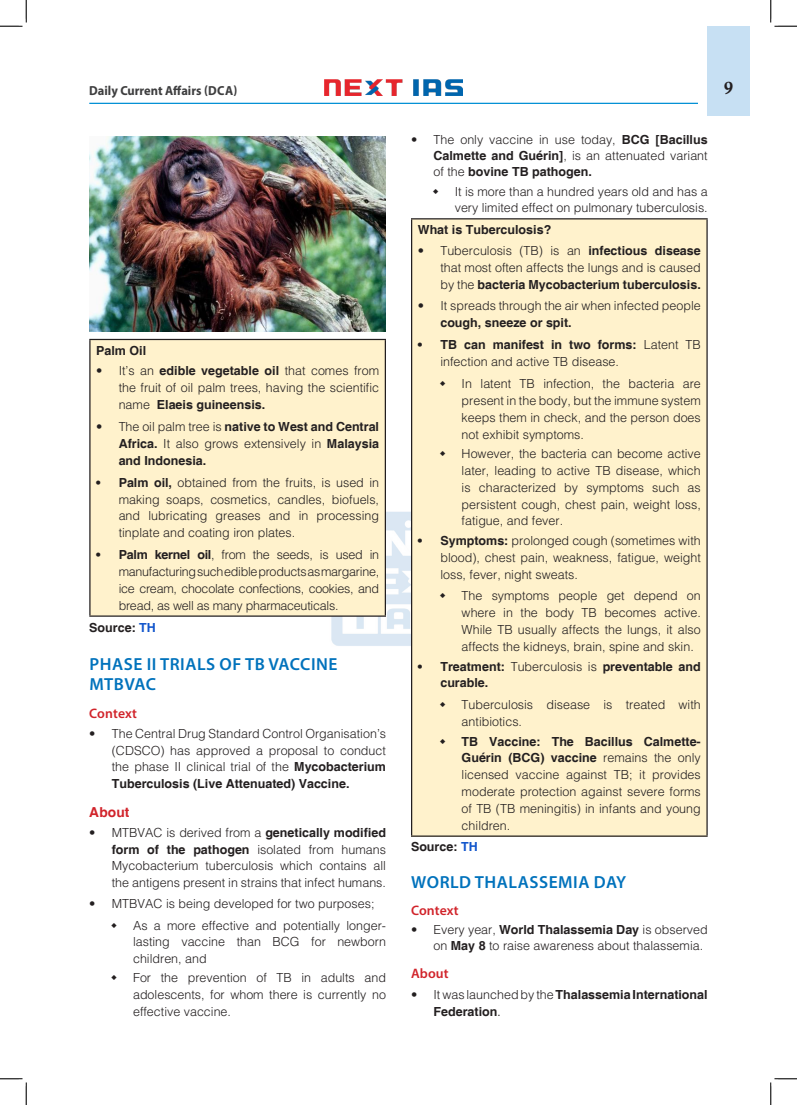
<style>
.page{position:relative;width:797px;height:1105px;background:#fff}
.page>*{position:absolute;margin:0;border:0;box-sizing:border-box;transform-origin:0 0}
.H-1{font:600 17.5px/19.8px "Myriad Pro";letter-spacing:.03em;color:#0072bc}
.t1{font:17.5px "Calis MT Bol";color:#231f20}
.H-2{font:600 13.75px "Myriad Pro";letter-spacing:.005em;color:#d1232a}
.H-2-2{font:700 13.75px "Helvetica";letter-spacing:.01em;color:#d1232a}
.t2{font:700 13.12px "Myriad Pro";color:#3e3e3f;scale:.95 1}
.t3{font:300 12.5px/16.9px "Helvetica";color:#231f20;text-align:justify}
.body{font:700 12.5px/16.9px "Helvetica";color:#231f20}
.s1{font-weight:700}
.s2{font-weight:300}
.s3{color:#15c}
.s4{font-family:"Times New Roman";font-weight:400}
</style>
<div class="page">
<div style="left:707px;top:26px;width:43px;height:89px;background:#c7e0f3"></div>
<img style="left:325px;top:80px;width:137px;height:15px">
<hr style="left:89px;top:103px;width:609px;height:1px;background:#008fd5">
<img style="left:331px;top:511px;width:80px;height:135px">
<img style="left:89px;top:136px;width:297px;height:196px">
<div style="left:90px;top:339px;width:295px;height:277px;background:#fff2cc"></div>
<hr style="left:89px;top:339px;width:297px;height:1px;background:#231f20">
<hr style="left:89px;top:615px;width:297px;height:2px;background:#231f20">
<hr style="left:89px;top:340px;width:2px;height:275px;background:#231f20">
<hr style="left:385px;top:340px;width:1px;height:275px;background:#231f20">
<div style="left:411px;top:219px;width:296px;height:617px;background:#fff2cc"></div>
<hr style="left:411px;top:218px;width:296px;height:1px;background:#231f20">
<hr style="left:411px;top:835px;width:296px;height:2px;background:#231f20">
<hr style="left:411px;top:219px;width:1px;height:616px;background:#231f20">
<hr style="left:706px;top:219px;width:1px;height:616px;background:#231f20">
<svg style="left:0;top:0;width:27px;height:27px"></svg>
<svg style="left:0;top:1078px;width:27px;height:27px"></svg>
<svg style="left:770px;top:0;width:27px;height:27px"></svg>
<svg style="left:770px;top:1078px;width:27px;height:27px"></svg>
<p class="t2" style="left:89px;top:82px;width:157px">Daily Current Affairs (DCA)</p>
<h1 class="t1" style="left:724px;top:78px;width:10px">9</h1>
<p class="body" style="left:96px;top:343px;width:52px">Palm Oil</p>
<p class="t3" style="left:119px;top:362px;width:262px;text-indent:-22px">• It’s an <span class="s1">edible vegetable oil</span> that comes from the fruit of oil palm trees, having the scientific name <span class="s1">Elaeis guineensis.</span></p>
<p class="body" style="left:119px;top:419px;width:262px;text-align:justify;text-indent:-22px"><span class="s2">• The oil palm tree is</span> native to West and Central Africa. <span class="s2">It also grows extensively in</span> Malaysia and Indonesia.</p>
<p class="t3" style="left:119px;top:473px;width:262px;text-indent:-22px"><span class="s1">• Palm oil,</span> obtained from the fruits, is used in making soaps, cosmetics, candles, biofuels, and lubricating greases and in processing tinplate and coating iron plates.</p>
<p class="t3" style="left:119px;top:546px;width:262px;text-indent:-22px"><span class="s1">• Palm kernel oil</span>, from the seeds, is used in manufacturing such edible products as margarine, ice cream, chocolate confections, cookies, and bread, as well as many pharmaceuticals.</p>
<p class="body" style="left:89px;top:620px;width:68px">Source: <span class="s3">TH</span></p>
<p class="H-1" style="left:89px;top:654px;width:250px">PHASE II TRIALS OF TB VACCINE<br>MTBVAC</p>
<p class="H-2" style="left:89px;top:704px;width:49px">Context</p>
<p class="t3" style="left:112px;top:725px;width:276px;line-height:16.5px;text-indent:-22px">• The Central Drug Standard Control Organisation’s (CDSCO) has approved a proposal to conduct the phase II clinical trial of the <span class="s1">Mycobacterium Tuberculosis (Live Attenuated) Vaccine.</span></p>
<p class="H-2-2" style="left:89px;top:803px;width:42px">About</p>
<p class="t3" style="left:112px;top:824px;width:276px;line-height:16.5px;text-indent:-22px">• MTBVAC is derived from a <span class="s1">genetically modified form of the pathogen</span> isolated from humans Mycobacterium tuberculosis which contains all the antigens present in strains that infect humans.</p>
<p class="t3" style="left:89px;top:895px;width:287px">• MTBVAC is being developed for two purposes;</p>
<p class="t3" style="left:133px;top:917px;width:254px;line-height:16.5px">As a more effective and potentially longer&shy;lasting vaccine than BCG for newborn children, and</p>
<p class="t3" style="left:133px;top:968px;width:254px">For the prevention of TB in adults and adolescents, for whom there is currently no effective vaccine.</p>
<p class="t3" style="left:433px;top:132px;width:276px;line-height:15.6px;text-indent:-22px">• The only vaccine in use today, <span class="s1">BCG [Bacillus Calmette and Guérin]</span>, is an attenuated variant of the <span class="s1">bovine TB pathogen.</span></p>
<p class="t3" style="left:455px;top:184px;width:254px;line-height:15.6px">It is more than a hundred years old and has a very limited effect on pulmonary tuberculosis.</p>
<p class="body" style="left:418px;top:222px;width:135px">What is Tuberculosis?</p>
<p class="t3" style="left:440px;top:242px;width:262px;text-indent:-22px">• Tuberculosis (TB) is an <span class="s1">infectious disease </span>that most often affects the lungs and is caused by the <span class="s1">bacteria Mycobacterium tuberculosis.</span></p>
<p class="t3" style="left:440px;top:297px;width:262px;text-indent:-22px">• It spreads through the air when infected people <span class="s1">cough, sneeze or spit.</span></p>
<p class="t3" style="left:440px;top:336px;width:262px;text-indent:-22px"><span class="s1">• TB can manifest in two forms:</span> Latent TB infection and active TB disease.</p>
<p class="t3" style="left:461px;top:375px;width:241px">In latent TB infection, the bacteria are present in the body, but the immune system keeps them in check, and the person does not exhibit symptoms.</p>
<p class="t3" style="left:461px;top:445px;width:241px">However, the bacteria can become active later, leading to active TB disease, which is characterized by symptoms such as persistent cough, chest pain, weight loss, fatigue, and fever.</p>
<p class="t3" style="left:440px;top:532px;width:262px;text-indent:-22px"><span class="s1">• Symptoms:</span> prolonged cough (sometimes with blood), chest pain, weakness, fatigue, weight loss, fever, night sweats.</p>
<p class="t3" style="left:461px;top:587px;width:241px">The symptoms people get depend on where in the body TB becomes active.<br>While TB usually affects the lungs, it also affects the kidneys, brain, spine and skin.</p>
<p class="body" style="left:440px;top:658px;width:262px;text-indent:-22px">• Treatment: <span class="s2">Tuberculosis is</span> preventable and curable.</p>
<p class="t3" style="left:461px;top:696px;width:241px">Tuberculosis disease is treated with antibiotics.</p>
<p class="t3" style="left:461px;top:732px;width:241px"><span class="s1">TB Vaccine: The Bacillus Calmette-Guérin (BCG) vaccine</span> remains the only licensed vaccine against TB; it provides moderate protection against severe forms of TB (TB meningitis) in infants and young children.</p>
<p class="body" style="left:411px;top:839px;width:68px">Source: <span class="s3">TH</span></p>
<p class="H-1" style="left:411px;top:871px;width:216px">WORLD THALASSEMIA DAY</p>
<p class="H-2" style="left:411px;top:901px;width:49px">Context</p>
<p class="t3" style="left:433px;top:921px;width:276px;line-height:15.6px;text-indent:-22px">• Every year, <span class="s1">World Thalassemia Day</span> is observed on <span class="s1">May 8</span> to raise awareness about thalassemia.</p>
<p class="H-2" style="left:411px;top:965px;width:39px">About</p>
<p class="body" style="left:433px;top:987px;width:276px;text-indent:-22px"><span class="s2">• It was launched by the</span> Thalassemia International<br>Federation<span class="s4">.</span></p>
</div>
